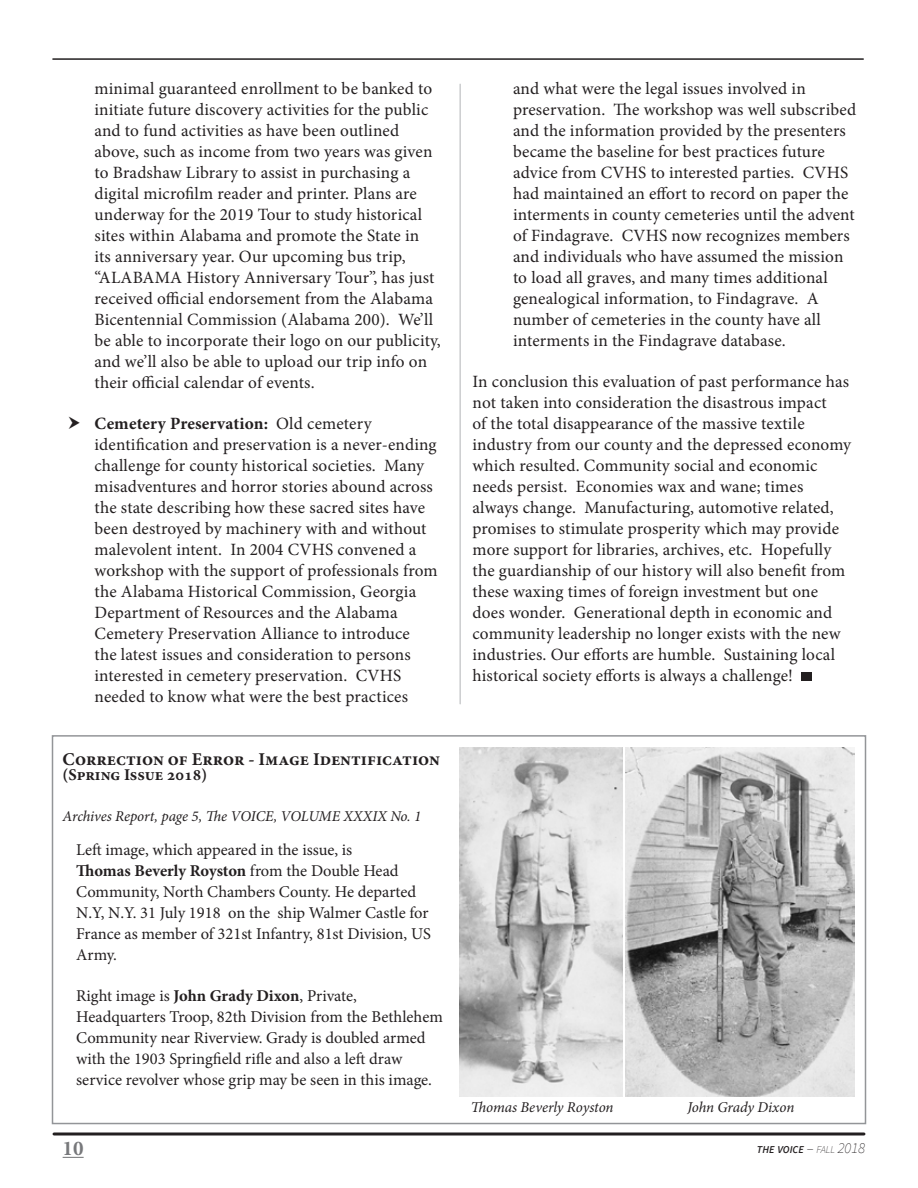
<style>
.page{position:relative;width:918px;height:1188px;background:#fff}
.page>*{position:absolute;margin:0;border:0;box-sizing:border-box;transform-origin:0 0}
.t1{font:700 21px "Minion Pro";color:#77787b}
.t2{font:700 18px "Minion Pro";color:#231f20}
.t3{font:17.25px/21px "Minion Pro";letter-spacing:.01em;color:#231f20}
.t4{font:16.5px/21px "Minion Pro";color:#231f20}
.t5{font:700 16.5px "Minion Pro";color:#231f20}
.t6{font:italic 15px "Minion Pro";letter-spacing:-.01em;color:#231f20}
.t7{font:italic 600 10.5px "Source Sans Pro";color:#231f20}
.s1{font-weight:700}
.s2{font-weight:200;font-size:15px}
.s3{font-weight:200}
</style>
<div class="page">
<svg style="left:63px;top:1157px;width:21px;height:1px"></svg>
<svg style="left:54px;top:1132px;width:810px;height:4px"></svg>
<div style="left:801px;top:673px;width:10px;height:8px;background:#231f20"></div>
<hr style="left:460px;top:84px;width:1px;height:620px;background:#b1b4b6">
<hr style="left:53px;top:58px;width:810px;height:2px;background:#231f20">
<img style="left:460px;top:748px;width:162px;height:348px">
<img style="left:625px;top:748px;width:230px;height:348px">
<div style="left:52px;top:735px;width:814px;height:389px;border:2px solid #939598"></div>
<p class="t3" style="left:94px;top:78px;width:348px">minimal guaranteed enrollment to be banked to initiate future discovery activities for the public and to fund activities as have been outlined above, such as income from two years was given to Bradshaw Library to assist in purchasing a digital microfilm reader and printer. Plans are underway for the 2019 Tour to study historical sites within Alabama and promote the State in<br>its anniversary year. Our upcoming bus trip, “ALABAMA History Anniversary Tour”, has just received official endorsement from the Alabama Bicentennial Commission (Alabama 200). We’ll be able to incorporate their logo on our publicity, and we’ll also be able to upload our trip info on their official calendar of events.</p>
<p class="t3" style="left:94px;top:413px;width:345px"><span class="s1">Cemetery Preservation:</span> Old cemetery identification and preservation is a never-ending challenge for county historical societies. Many misadventures and horror stories abound across the state describing how these sacred sites have been destroyed by machinery with and without malevolent intent. In 2004 CVHS convened a workshop with the support of professionals from the Alabama Historical Commission, Georgia Department of Resources and the Alabama Cemetery Preservation Alliance to introduce<br>the latest issues and consideration to persons interested in cemetery preservation. CVHS needed to know what were the best practices</p>
<p class="t2" style="left:63px;top:746px;width:379px">Correction of Error - Image Identification</p>
<p class="t5" style="left:63px;top:763px;width:146px">(Spring Issue 2018)</p>
<p class="t6" style="left:63px;top:806px;width:360px">Archives Report, page 5, The VOICE, VOLUME XXXIX No. 1</p>
<p class="t4" style="left:76px;top:840px;width:356px">Left image, which appeared in the issue, is<br><span class="s1">Thomas Beverly Royston</span> from the Double Head Community, North Chambers County. He departed N.Y, N.Y. 31 July 1918 on the ship Walmer Castle for France as member of 321st Infantry, 81st Division, US Army.</p>
<p class="t4" style="left:76px;top:985px;width:368px">Right image is <span class="s1">John Grady Dixon</span>, Private, Headquarters Troop, 82th Division from the Bethlehem Community near Riverview. Grady is doubled armed with the 1903 Springfield rifle and also a left draw service revolver whose grip may be seen in this image.</p>
<p class="t3" style="left:513px;top:78px;width:345px">and what were the legal issues involved in preservation. The workshop was well subscribed and the information provided by the presenters became the baseline for best practices future advice from CVHS to interested parties. CVHS had maintained an effort to record on paper the interments in county cemeteries until the advent of Findagrave. CVHS now recognizes members and individuals who have assumed the mission to load all graves, and many times additional genealogical information, to Findagrave. A number of cemeteries in the county have all interments in the Findagrave database.</p>
<p class="t3" style="left:472px;top:371px;width:380px">In conclusion this evaluation of past performance has not taken into consideration the disastrous impact<br>of the total disappearance of the massive textile industry from our county and the depressed economy which resulted. Community social and economic needs persist. Economies wax and wane; times always change. Manufacturing, automotive related, promises to stimulate prosperity which may provide more support for libraries, archives, etc. Hopefully the guardianship of our history will also benefit from these waxing times of foreign investment but one does wonder. Generational depth in economic and community leadership no longer exists with the new industries. Our efforts are humble. Sustaining local historical society efforts is always a challenge!</p>
<p class="t6" style="left:471px;top:1097px;width:144px">Thomas Beverly Royston</p>
<p class="t6" style="left:687px;top:1097px;width:108px">John Grady Dixon</p>
<p class="t1" style="left:63px;top:1134px;width:22px">10</p>
<p class="t7" style="left:757px;top:1143px;width:110px">THE VOICE <span class="s2">–</span> <span class="s3">fall</span> <span class="s2">2018</span></p>
</div>
